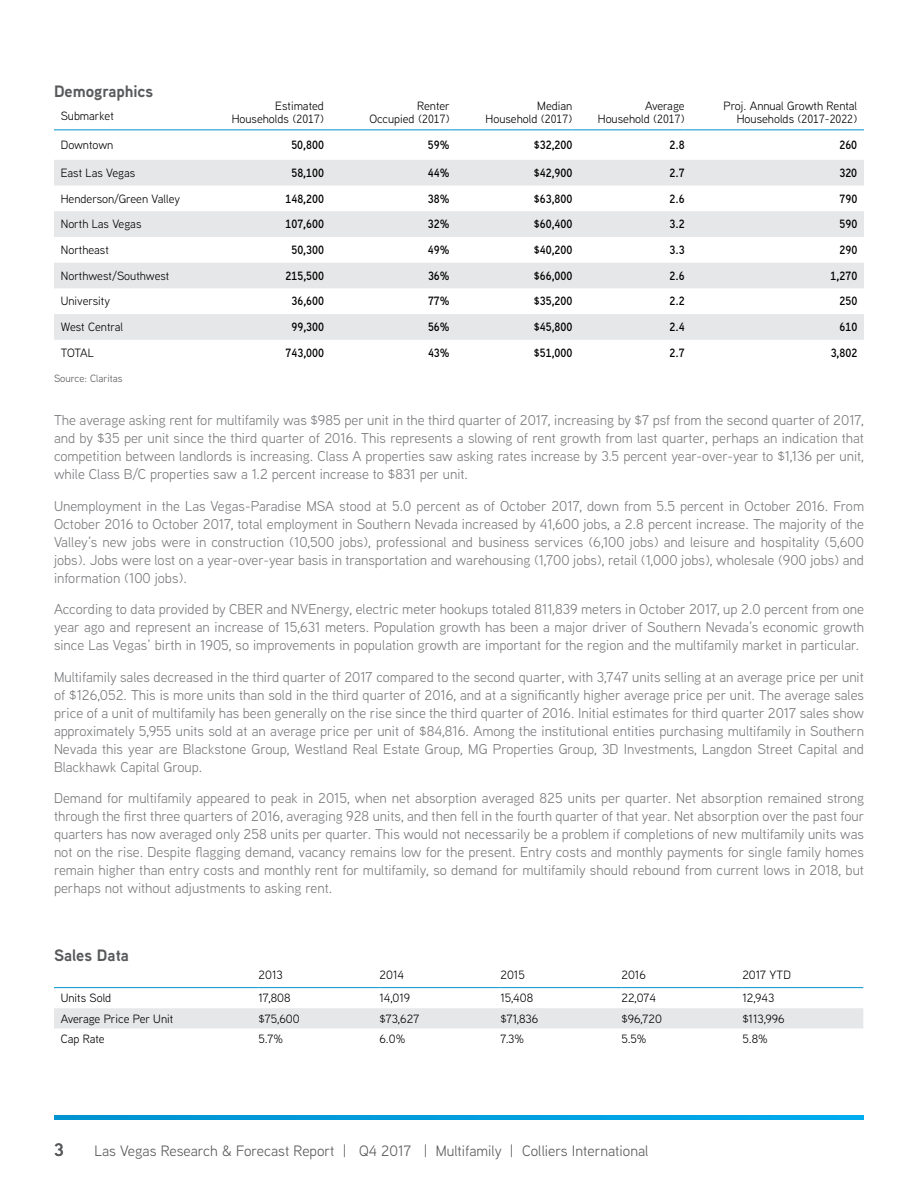
<style>
.page{position:relative;width:918px;height:1188px;background:#fff}
.page>*{position:absolute;margin:0;border:0;box-sizing:border-box;transform-origin:0 0}
.t1{font:600 18px "Aaux Next";color:#58595b}
.t2{font:700 16.5px "Aaux Next";color:#58595b}
.t3{font:15px "Aaux Next";color:#58595b}
.t4{font:14.25px/18px "Aaux Next";color:#797a7d;text-align:justify}
.t5{font:12px/13.5px "Aaux Next";color:#000;text-align:right}
.t6{font:600 12px "Aaux Next";color:#000}
.t7{font:10.5px "Aaux Next";color:#58595b}
</style>
<div class="page">
<svg style="left:54px;top:988px;width:809px;height:1px"></svg>
<div style="left:54px;top:1008px;width:809px;height:21px;background:#e6e7e8"></div>
<hr style="left:54px;top:987px;width:205px;height:1px;background:#0093d0">
<hr style="left:259px;top:987px;width:120px;height:1px;background:#0093d0">
<hr style="left:379px;top:987px;width:121px;height:1px;background:#0093d0">
<hr style="left:500px;top:987px;width:121px;height:1px;background:#0093d0">
<hr style="left:621px;top:987px;width:121px;height:1px;background:#0093d0">
<hr style="left:742px;top:987px;width:121px;height:1px;background:#0093d0">
<svg style="left:54px;top:160px;width:810px;height:180px;fill:#e6e7e8"></svg>
<hr style="left:54px;top:129px;width:135px;height:1px;background:#0093d0">
<hr style="left:189px;top:129px;width:135px;height:1px;background:#0093d0">
<hr style="left:324px;top:129px;width:126px;height:1px;background:#0093d0">
<hr style="left:450px;top:129px;width:122px;height:1px;background:#0093d0">
<hr style="left:572px;top:129px;width:113px;height:1px;background:#0093d0">
<hr style="left:685px;top:129px;width:179px;height:1px;background:#0093d0">
<svg style="left:54px;top:1116px;width:810px;height:3px;background:#009edd"></svg>
<p class="t2" style="left:54px;top:80px;width:101px">Demographics</p>
<p class="t5" style="left:61px;top:108px;width:55px">Submarket</p>
<p class="t5" style="left:232px;top:98px;width:94px">Estimated<br>Households (2017)</p>
<p class="t5" style="left:369px;top:98px;width:82px">Renter<br>Occupied (2017)</p>
<p class="t5" style="left:486px;top:98px;width:88px">Median<br>Household (2017)</p>
<p class="t5" style="left:598px;top:98px;width:88px">Average<br>Household (2017)</p>
<p class="t5" style="left:723px;top:98px;width:135px">Proj. Annual Growth Rental<br>Households (2017-2022)</p>
<p class="t5" style="left:61px;top:138px;width:54px">Downtown</p>
<p class="t6" style="left:291px;top:137px;width:34px">50,800</p>
<p class="t6" style="left:428px;top:137px;width:23px">59%</p>
<p class="t6" style="left:534px;top:137px;width:40px">$32,200</p>
<p class="t6" style="left:670px;top:137px;width:17px">2.8</p>
<p class="t6" style="left:839px;top:137px;width:19px">260</p>
<p class="t5" style="left:61px;top:166px;width:76px">East Las Vegas</p>
<p class="t6" style="left:291px;top:164px;width:34px">58,100</p>
<p class="t6" style="left:428px;top:164px;width:23px">44%</p>
<p class="t6" style="left:534px;top:164px;width:40px">$42,900</p>
<p class="t6" style="left:670px;top:164px;width:17px">2.7</p>
<p class="t6" style="left:839px;top:164px;width:19px">320</p>
<p class="t5" style="left:61px;top:191px;width:121px">Henderson/Green Valley</p>
<p class="t6" style="left:285px;top:190px;width:40px">148,200</p>
<p class="t6" style="left:428px;top:190px;width:23px">38%</p>
<p class="t6" style="left:534px;top:190px;width:40px">$63,800</p>
<p class="t6" style="left:670px;top:190px;width:17px">2.6</p>
<p class="t6" style="left:839px;top:190px;width:19px">790</p>
<p class="t5" style="left:61px;top:217px;width:82px">North Las Vegas</p>
<p class="t6" style="left:285px;top:216px;width:40px">107,600</p>
<p class="t6" style="left:428px;top:216px;width:23px">32%</p>
<p class="t6" style="left:534px;top:216px;width:40px">$60,400</p>
<p class="t6" style="left:670px;top:216px;width:17px">3.2</p>
<p class="t6" style="left:839px;top:216px;width:19px">590</p>
<p class="t5" style="left:61px;top:243px;width:50px">Northeast</p>
<p class="t6" style="left:291px;top:242px;width:34px">50,300</p>
<p class="t6" style="left:428px;top:242px;width:23px">49%</p>
<p class="t6" style="left:534px;top:242px;width:40px">$40,200</p>
<p class="t6" style="left:670px;top:242px;width:17px">3.3</p>
<p class="t6" style="left:839px;top:242px;width:19px">290</p>
<p class="t5" style="left:61px;top:268px;width:110px">Northwest/Southwest</p>
<p class="t6" style="left:285px;top:267px;width:40px">215,500</p>
<p class="t6" style="left:428px;top:267px;width:23px">36%</p>
<p class="t6" style="left:534px;top:267px;width:40px">$66,000</p>
<p class="t6" style="left:670px;top:267px;width:17px">2.6</p>
<p class="t6" style="left:831px;top:267px;width:28px">1,270</p>
<p class="t5" style="left:61px;top:294px;width:51px">University</p>
<p class="t6" style="left:291px;top:293px;width:34px">36,600</p>
<p class="t6" style="left:428px;top:293px;width:23px">77%</p>
<p class="t6" style="left:534px;top:293px;width:40px">$35,200</p>
<p class="t6" style="left:670px;top:293px;width:17px">2.2</p>
<p class="t6" style="left:839px;top:293px;width:19px">250</p>
<p class="t5" style="left:61px;top:320px;width:64px">West Central</p>
<p class="t6" style="left:291px;top:319px;width:34px">99,300</p>
<p class="t6" style="left:428px;top:319px;width:23px">56%</p>
<p class="t6" style="left:534px;top:319px;width:40px">$45,800</p>
<p class="t6" style="left:670px;top:319px;width:17px">2.4</p>
<p class="t6" style="left:839px;top:319px;width:19px">610</p>
<p class="t5" style="left:61px;top:346px;width:34px">TOTAL</p>
<p class="t6" style="left:286px;top:344px;width:40px">743,000</p>
<p class="t6" style="left:428px;top:344px;width:23px">43%</p>
<p class="t6" style="left:534px;top:344px;width:40px">$51,000</p>
<p class="t6" style="left:670px;top:344px;width:17px">2.7</p>
<p class="t6" style="left:831px;top:344px;width:28px">3,802</p>
<p class="t7" style="left:54px;top:371px;width:70px">Source: Claritas</p>
<p class="t4" style="left:54px;top:411px;width:812px">The average asking rent for multifamily was $985 per unit in the third quarter of 2017, increasing by $7 psf from the second quarter of 2017, and by $35 per unit since the third quarter of 2016. This represents a slowing of rent growth from last quarter, perhaps an indication that competition between landlords is increasing. Class A properties saw asking rates increase by 3.5 percent year-over-year to $1,136 per unit, while Class B/C properties saw a 1.2 percent increase to $831 per unit.</p>
<p class="t4" style="left:54px;top:496px;width:812px">Unemployment in the Las Vegas-Paradise MSA stood at 5.0 percent as of October 2017, down from 5.5 percent in October 2016. From October 2016 to October 2017, total employment in Southern Nevada increased by 41,600 jobs, a 2.8 percent increase. The majority of the Valley’s new jobs were in construction (10,500 jobs), professional and business services (6,100 jobs) and leisure and hospitality (5,600 jobs). Jobs were lost on a year-over-year basis in transportation and warehousing (1,700 jobs), retail (1,000 jobs), wholesale (900 jobs) and information (100 jobs).</p>
<p class="t4" style="left:54px;top:600px;width:812px">According to data provided by CBER and NVEnergy, electric meter hookups totaled 811,839 meters in October 2017, up 2.0 percent from one year ago and represent an increase of 15,631 meters. Population growth has been a major driver of Southern Nevada’s economic growth since Las Vegas’ birth in 1905, so improvements in population growth are important for the region and the multifamily market in particular.</p>
<p class="t4" style="left:54px;top:667px;width:812px">Multifamily sales decreased in the third quarter of 2017 compared to the second quarter, with 3,747 units selling at an average price per unit of $126,052. This is more units than sold in the third quarter of 2016, and at a significantly higher average price per unit. The average sales price of a unit of multifamily has been generally on the rise since the third quarter of 2016. Initial estimates for third quarter 2017 sales show approximately 5,955 units sold at an average price per unit of $84,816. Among the institutional entities purchasing multifamily in Southern Nevada this year are Blackstone Group, Westland Real Estate Group, MG Properties Group, 3D Investments, Langdon Street Capital and Blackhawk Capital Group.</p>
<p class="t4" style="left:54px;top:789px;width:812px">Demand for multifamily appeared to peak in 2015, when net absorption averaged 825 units per quarter. Net absorption remained strong through the first three quarters of 2016, averaging 928 units, and then fell in the fourth quarter of that year. Net absorption over the past four quarters has now averaged only 258 units per quarter. This would not necessarily be a problem if completions of new multifamily units was not on the rise. Despite flagging demand, vacancy remains low for the present. Entry costs and monthly payments for single family homes remain higher than entry costs and monthly rent for multifamily, so demand for multifamily should rebound from current lows in 2018, but perhaps not without adjustments to asking rent.</p>
<p class="t2" style="left:54px;top:944px;width:77px">Sales Data</p>
<p class="t5" style="left:259px;top:967px;width:26px">2013</p>
<p class="t5" style="left:379px;top:967px;width:26px">2014</p>
<p class="t5" style="left:500px;top:967px;width:26px">2015</p>
<p class="t5" style="left:621px;top:967px;width:26px">2016</p>
<p class="t5" style="left:742px;top:967px;width:50px">2017 YTD</p>
<p class="t5" style="left:61px;top:991px;width:52px">Units Sold</p>
<p class="t5" style="left:259px;top:991px;width:34px">17,808</p>
<p class="t5" style="left:379px;top:991px;width:32px">14,019</p>
<p class="t5" style="left:500px;top:991px;width:34px">15,408</p>
<p class="t5" style="left:621px;top:991px;width:36px">22,074</p>
<p class="t5" style="left:742px;top:991px;width:34px">12,943</p>
<p class="t5" style="left:61px;top:1011px;width:114px">Average Price Per Unit</p>
<p class="t5" style="left:259px;top:1011px;width:43px">$75,600</p>
<p class="t5" style="left:379px;top:1011px;width:41px">$73,627</p>
<p class="t5" style="left:500px;top:1011px;width:39px">$71,836</p>
<p class="t5" style="left:621px;top:1011px;width:42px">$96,720</p>
<p class="t5" style="left:742px;top:1011px;width:44px">$113,996</p>
<p class="t5" style="left:61px;top:1031px;width:45px">Cap Rate</p>
<p class="t5" style="left:259px;top:1031px;width:26px">5.7%</p>
<p class="t5" style="left:379px;top:1031px;width:27px">6.0%</p>
<p class="t5" style="left:500px;top:1031px;width:25px">7.3%</p>
<p class="t5" style="left:621px;top:1031px;width:27px">5.5%</p>
<p class="t5" style="left:742px;top:1031px;width:27px">5.8%</p>
<p class="t1" style="left:54px;top:1137px;width:11px">3</p>
<p class="t3" style="left:94px;top:1140px;width:555px">Las Vegas Research &amp; Forecast Report | Q4 2017 | Multifamily | Colliers International</p>
</div>
